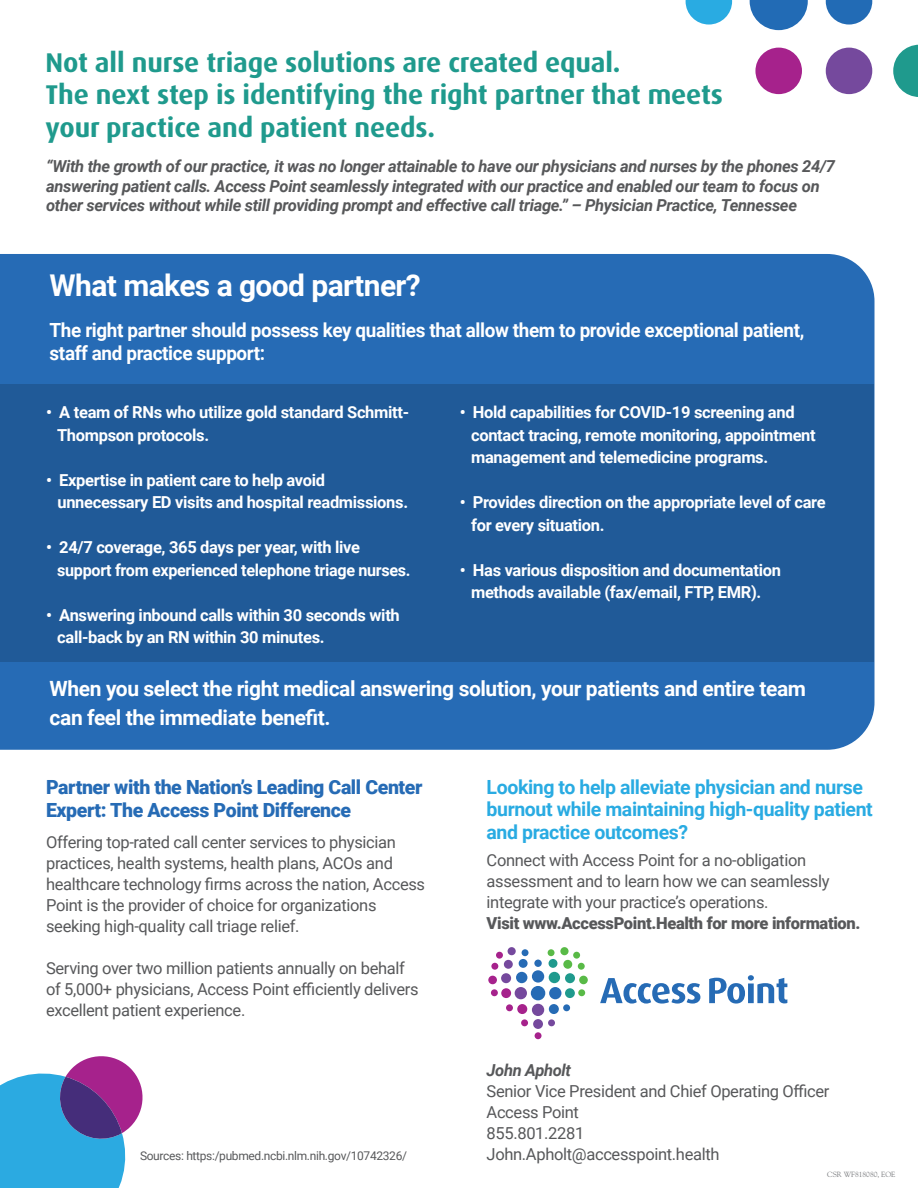
<style>
.page{position:relative;width:918px;height:1188px;background:#fff}
.page>*{position:absolute;margin:0;border:0;box-sizing:border-box;transform-origin:0 0}
.t1{font:700 30px "Roboto";letter-spacing:-.02em;color:#fff}
.t2{font:700 27.15px "Dax Pro";letter-spacing:-.005em;color:#1f9a8d}
.t3{font:700 21px/28.5px "Roboto";letter-spacing:-.02em;color:#fff}
.t4{font:700 19.5px/23.4px "Roboto";letter-spacing:-.02em;color:#fff}
.t5{font:700 19.5px/22.5px "Roboto";letter-spacing:-.02em;color:#29abe2}
.t6{font:900 19.5px/22.5px "Roboto";letter-spacing:-.02em;color:#266bb5}
.t7{font:16.5px/21px "Roboto";letter-spacing:-.02em;color:#57585a}
.t8{font:700 16.5px "Roboto";letter-spacing:-.02em;color:#fff}
.t9{font:italic 700 16.5px/19.8px "Roboto";letter-spacing:-.02em;color:#57585a}
.t10{font:900 16.5px "Roboto";letter-spacing:-.02em;color:#57585a}
.t11{font:12px "Roboto";letter-spacing:-.03em;color:#58595b}
.t12{font:7.5px "Goudy";color:#76787b}
</style>
<div class="page">
<svg style="left:750px;top:0;width:58px;height:30px"></svg>
<div style="left:826px;top:48px;width:46px;height:46px;background:#75499d;border-radius:50%"></div>
<svg style="left:686px;top:0;width:46px;height:25px"></svg>
<div style="left:755px;top:48px;width:47px;height:46px;background:#a6228c;border-radius:50%"></div>
<svg style="left:826px;top:0;width:46px;height:25px"></svg>
<svg style="left:893px;top:45px;width:25px;height:52px"></svg>
<div style="left:522px;top:949px;width:7px;height:7px;background:#266bb5;border-radius:50%"></div>
<div style="left:534px;top:960px;width:8px;height:7px;background:#266bb5;border-radius:50%"></div>
<div style="left:491px;top:963px;width:7px;height:7px;background:#a6228c;border-radius:50%"></div>
<div style="left:504px;top:960px;width:9px;height:9px;background:#75499d;border-radius:50%"></div>
<div style="left:508px;top:947px;width:8px;height:8px;background:#75499d;border-radius:50%"></div>
<div style="left:519px;top:959px;width:9px;height:9px;background:#266bb5;border-radius:50%"></div>
<div style="left:548px;top:949px;width:7px;height:7px;background:#59ba47;border-radius:50%"></div>
<div style="left:573px;top:952px;width:7px;height:7px;background:#59ba47;border-radius:50%"></div>
<div style="left:578px;top:963px;width:7px;height:7px;background:#59ba47;border-radius:50%"></div>
<div style="left:563px;top:960px;width:9px;height:9px;background:#59ba47;border-radius:50%"></div>
<div style="left:560px;top:947px;width:9px;height:8px;background:#59ba47;border-radius:50%"></div>
<div style="left:549px;top:959px;width:8px;height:9px;background:#1f9a8d;border-radius:50%"></div>
<div style="left:521px;top:1019px;width:7px;height:7px;background:#a6228c;border-radius:50%"></div>
<div style="left:535px;top:1032px;width:7px;height:7px;background:#a6228c;border-radius:50%"></div>
<div style="left:506px;top:1004px;width:7px;height:7px;background:#a6228c;border-radius:50%"></div>
<div style="left:488px;top:976px;width:9px;height:8px;background:#a6228c;border-radius:50%"></div>
<div style="left:517px;top:1004px;width:10px;height:10px;background:#a6228c;border-radius:50%"></div>
<div style="left:491px;top:989px;width:7px;height:7px;background:#a6228c;border-radius:50%"></div>
<div style="left:501px;top:988px;width:10px;height:10px;background:#a6228c;border-radius:50%"></div>
<div style="left:515px;top:987px;width:12px;height:12px;background:#75499d;border-radius:50%"></div>
<div style="left:501px;top:973px;width:10px;height:10px;background:#75499d;border-radius:50%"></div>
<div style="left:532px;top:1004px;width:12px;height:12px;background:#75499d;border-radius:50%"></div>
<div style="left:533px;top:1019px;width:10px;height:10px;background:#75499d;border-radius:50%"></div>
<div style="left:516px;top:972px;width:11px;height:11px;background:#266bb5;border-radius:50%"></div>
<div style="left:532px;top:970px;width:12px;height:13px;background:#266bb5;border-radius:50%"></div>
<div style="left:531px;top:986px;width:14px;height:14px;background:#266bb5;border-radius:50%"></div>
<div style="left:548px;top:1019px;width:7px;height:7px;background:#75499d;border-radius:50%"></div>
<div style="left:563px;top:1004px;width:7px;height:7px;background:#266bb5;border-radius:50%"></div>
<div style="left:579px;top:976px;width:9px;height:8px;background:#59ba47;border-radius:50%"></div>
<div style="left:549px;top:1004px;width:10px;height:10px;background:#266bb5;border-radius:50%"></div>
<div style="left:578px;top:989px;width:7px;height:7px;background:#59ba47;border-radius:50%"></div>
<div style="left:565px;top:988px;width:10px;height:10px;background:#1f9a8d;border-radius:50%"></div>
<div style="left:549px;top:987px;width:12px;height:12px;background:#266bb5;border-radius:50%"></div>
<div style="left:565px;top:973px;width:10px;height:10px;background:#1f9a8d;border-radius:50%"></div>
<div style="left:549px;top:972px;width:11px;height:11px;background:#1f9a8d;border-radius:50%"></div>
<div style="left:496px;top:952px;width:7px;height:7px;background:#a6228c;border-radius:50%"></div>
<svg style="left:600px;top:978px;width:100px;height:26px"></svg>
<svg style="left:709px;top:975px;width:78px;height:29px"></svg>
<div style="left:0;top:254px;width:874px;height:496px;background:#266bb5"></div>
<svg style="left:0;top:1056px;width:143px;height:132px"></svg>
<div style="left:0;top:384px;width:874px;height:278px;background:#205a98"></div>
<p class="t2" style="left:45px;top:45px;width:577px">Not all nurse triage solutions are created equal.</p>
<p class="t2" style="left:45px;top:77px;width:679px">The next step is identifying the right partner that meets</p>
<p class="t2" style="left:45px;top:110px;width:391px">your practice and patient needs.</p>
<p class="t9" style="left:46px;top:155px;width:790px">“With the growth of our practice, it was no longer attainable to have our physicians and nurses by the phones 24/7 answering patient calls. Access Point seamlessly integrated with our practice and enabled our team to focus on other services without while still providing prompt and effective call triage.” – Physician Practice, Tennessee</p>
<p class="t1" style="left:50px;top:265px;width:373px">What makes a good partner?</p>
<p class="t4" style="left:50px;top:317px;width:756px">The right partner should possess key qualities that allow them to provide exceptional patient, staff and practice support:</p>
<p class="t8" style="left:46px;top:401px;width:364px">• A team of RNs who utilize gold standard Schmitt-</p>
<p class="t8" style="left:57px;top:423px;width:154px">Thompson protocols.</p>
<p class="t8" style="left:46px;top:468px;width:280px">• Expertise in patient care to help avoid</p>
<p class="t8" style="left:57px;top:491px;width:352px">unnecessary ED visits and hospital readmissions.</p>
<p class="t8" style="left:46px;top:536px;width:315px">• 24/7 coverage, 365 days per year, with live</p>
<p class="t8" style="left:57px;top:558px;width:355px">support from experienced telephone triage nurses.</p>
<p class="t8" style="left:46px;top:603px;width:355px">• Answering inbound calls within 30 seconds with</p>
<p class="t8" style="left:57px;top:626px;width:269px">call-back by an RN within 30 minutes.</p>
<p class="t8" style="left:460px;top:401px;width:336px">• Hold capabilities for COVID-19 screening and</p>
<p class="t8" style="left:471px;top:423px;width:346px">contact tracing, remote monitoring, appointment</p>
<p class="t8" style="left:471px;top:446px;width:299px">management and telemedicine programs.</p>
<p class="t8" style="left:460px;top:491px;width:367px">• Provides direction on the appropriate level of care</p>
<p class="t8" style="left:471px;top:513px;width:135px">for every situation.</p>
<p class="t8" style="left:460px;top:558px;width:323px">• Has various disposition and documentation</p>
<p class="t8" style="left:471px;top:581px;width:292px">methods available (fax/email, FTP, EMR).</p>
<p class="t3" style="left:50px;top:674px;width:758px">When you select the right medical answering solution, your patients and entire team can feel the immediate benefit.</p>
<p class="t6" style="left:46px;top:775px;width:378px">Partner with the Nation’s Leading Call Center<br>Expert: The Access Point Difference</p>
<p class="t7" style="left:46px;top:831px;width:381px">Offering top-rated call center services to physician practices, health systems, health plans, ACOs and healthcare technology firms across the nation, Access Point is the provider of choice for organizations seeking high-quality call triage relief.</p>
<p class="t7" style="left:46px;top:957px;width:374px">Serving over two million patients annually on behalf of 5,000+ physicians, Access Point efficiently delivers excellent patient experience.</p>
<p class="t11" style="left:140px;top:1148px;width:269px">Sources: https:/pubmed.ncbi.nlm.nih.gov/10742326/</p>
<p class="t5" style="left:487px;top:775px;width:388px">Looking to help alleviate physician and nurse burnout while maintaining high-quality patient and practice outcomes?</p>
<p class="t7" style="left:487px;top:849px;width:345px">Connect with Access Point for a no-obligation assessment and to learn how we can seamlessly integrate with your practice’s operations.</p>
<p class="t10" style="left:487px;top:911px;width:375px">Visit www.AccessPoint.Health for more information.</p>
<p class="t9" style="left:487px;top:1059px;width:86px">John Apholt</p>
<p class="t7" style="left:487px;top:1080px;width:344px">Senior Vice President and Chief Operating Officer</p>
<p class="t7" style="left:487px;top:1101px;width:94px">Access Point</p>
<p class="t7" style="left:487px;top:1122px;width:99px">855.801.2281</p>
<p class="t7" style="left:487px;top:1143px;width:235px">John.Apholt@accesspoint.health</p>
<p class="t12" style="left:827px;top:1170px;width:70px">CSR WF818080, EOE</p>
</div>
